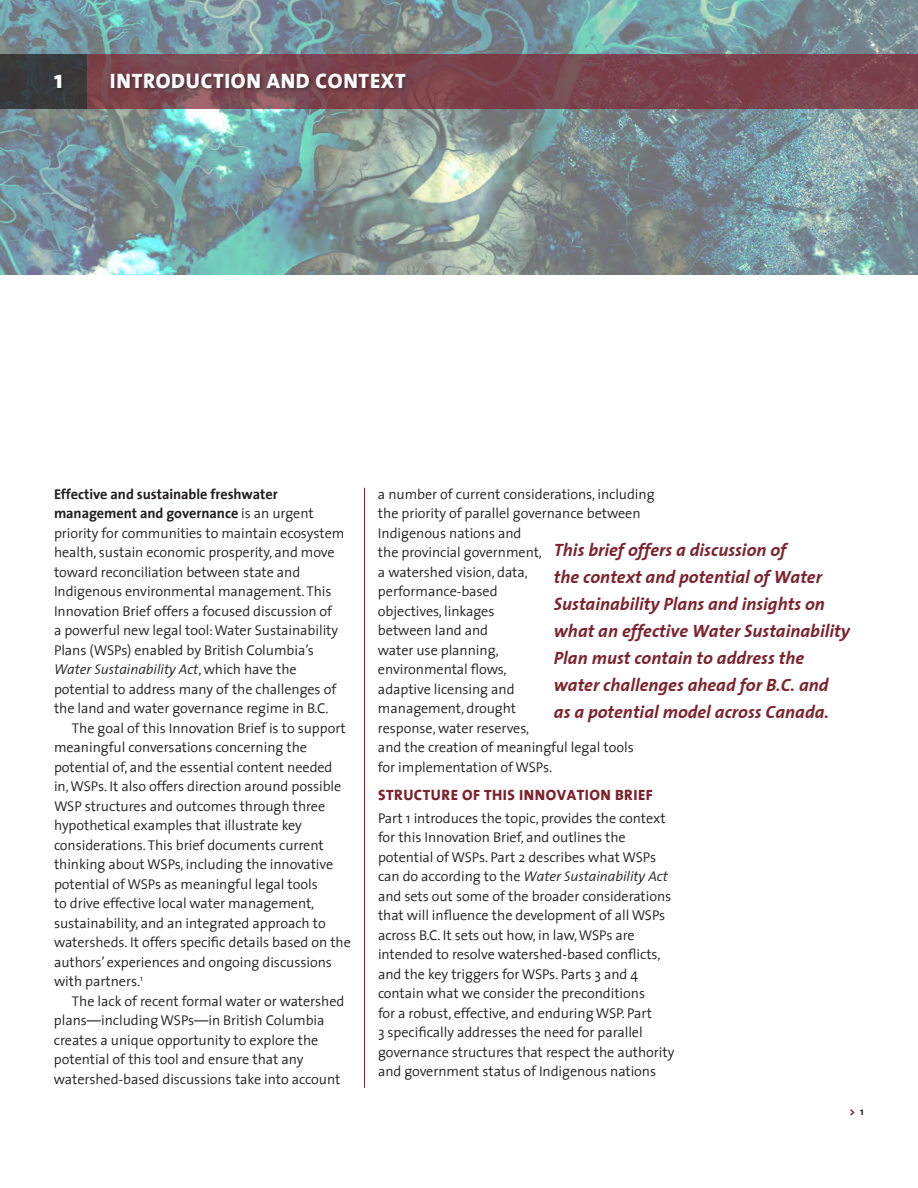
<style>
.page{position:relative;width:918px;height:1188px;background:#fff}
.page>*{position:absolute;margin:0;border:0;box-sizing:border-box;transform-origin:0 0}
.WSP_head_numbers{font:800 25.5px "The Sans";color:#fff}
.WSP_head_1{font:800 21px "The Sans";letter-spacing:.035em;color:#fff}
.WSP_callouts_itals_r{font:italic 700 18px/27px "The Sans";color:#7c232e}
.WSP_head_2{font:800 15px "The Sans";letter-spacing:.035em;color:#7c232e}
.WSP_body_The_Sans{font:300 14.25px/19.5px "The Sans";letter-spacing:-.005em;color:#231f20}
.WSP_body_1st_The_San{font:300 14.25px/19.5px "The Sans";letter-spacing:-.005em;color:#231f20}
.WSP_running_heads{font:800 10.5px "The Sans";color:#7c232e}
.s1{font-weight:700}
.s2{font-style:italic}
.s3{font-weight:700;color:#231f20}
</style>
<div class="page">
<img style="left:0;top:0;width:918px;height:274px">
<div style="left:0;top:54px;width:87px;height:55px;background:#373939"></div>
<svg style="left:87px;top:54px;width:831px;height:55px;fill:#79434d"></svg>
<div style="left:110px;top:73px;width:301px;height:20px;background:#231f20;opacity:.45"></div>
<div style="left:53px;top:74px;width:13px;height:19px;background:#343537"></div>
<hr style="left:364px;top:488px;width:1px;height:600px;background:#7c232e">
<p class="WSP_head_numbers" style="left:54px;top:58px;width:10px">1</p>
<p class="WSP_head_1" style="left:110px;top:63px;width:297px">INTRODUCTION AND CONTEXT</p>
<p class="WSP_body_1st_The_San" style="left:54px;top:484px;width:292px"><span class="s1">Effective and sustainable freshwater management and governance</span> is an urgent priority for communities to maintain ecosystem health, sustain economic prosperity, and move toward reconciliation between state and Indigenous environmental management. This Innovation Brief offers a focused discussion of<br>a powerful new legal tool: Water Sustainability Plans (WSPs) enabled by British Columbia’s <span class="s2">Water Sustainability Act</span>, which have the potential to address many of the challenges of the land and water governance regime in B.C.</p>
<p class="WSP_body_The_Sans" style="left:54px;top:718px;width:299px;text-indent:18px">The goal of this Innovation Brief is to support meaningful conversations concerning the potential of, and the essential content needed<br>in, WSPs. It also offers direction around possible WSP structures and outcomes through three hypothetical examples that illustrate key considerations. This brief documents current thinking about WSPs, including the innovative potential of WSPs as meaningful legal tools<br>to drive effective local water management, sustainability, and an integrated approach to watersheds. It offers specific details based on the authors’ experiences and ongoing discussions with partners.<sup>1</sup></p>
<p class="WSP_body_The_Sans" style="left:54px;top:991px;width:292px;text-indent:18px">The lack of recent formal water or watershed plans—including WSPs—in British Columbia creates a unique opportunity to explore the potential of this tool and ensure that any watershed-based discussions take into account</p>
<p class="WSP_body_The_Sans" style="left:378px;top:484px;width:278px">a number of current considerations, including the priority of parallel governance between<br>Indigenous nations and<br>the provincial government,<br>a watershed vision, data,<br>performance-based<br>objectives, linkages<br>between land and<br>water use planning,<br>environmental flows,<br>adaptive licensing and<br>management, drought<br>response, water reserves,<br>and the creation of meaningful legal tools for implementation of WSPs.</p>
<p class="WSP_head_2" style="left:378px;top:783px;width:276px">STRUCTURE OF THIS INNOVATION BRIEF</p>
<p class="WSP_body_1st_The_San" style="left:378px;top:808px;width:298px">Part 1 introduces the topic, provides the context for this Innovation Brief, and outlines the potential of WSPs. Part 2 describes what WSPs can do according to the <span class="s2">Water Sustainability Act </span>and sets out some of the broader considerations that will influence the development of all WSPs across B.C. It sets out how, in law, WSPs are intended to resolve watershed-based conflicts, and the key triggers for WSPs. Parts 3 and 4 contain what we consider the preconditions<br>for a robust, effective, and enduring WSP. Part<br>3 specifically addresses the need for parallel governance structures that respect the authority and government status of Indigenous nations</p>
<p class="WSP_callouts_itals_r" style="left:554px;top:536px;width:298px">This brief offers a discussion of<br>the context and potential of Water Sustainability Plans and insights on what an effective Water Sustainability Plan must contain to address the water challenges ahead for B.C. and<br>as a potential model across Canada.</p>
<p class="WSP_running_heads" style="left:850px;top:1102px;width:15px">&gt; <span class="s3">1</span></p>
</div>
